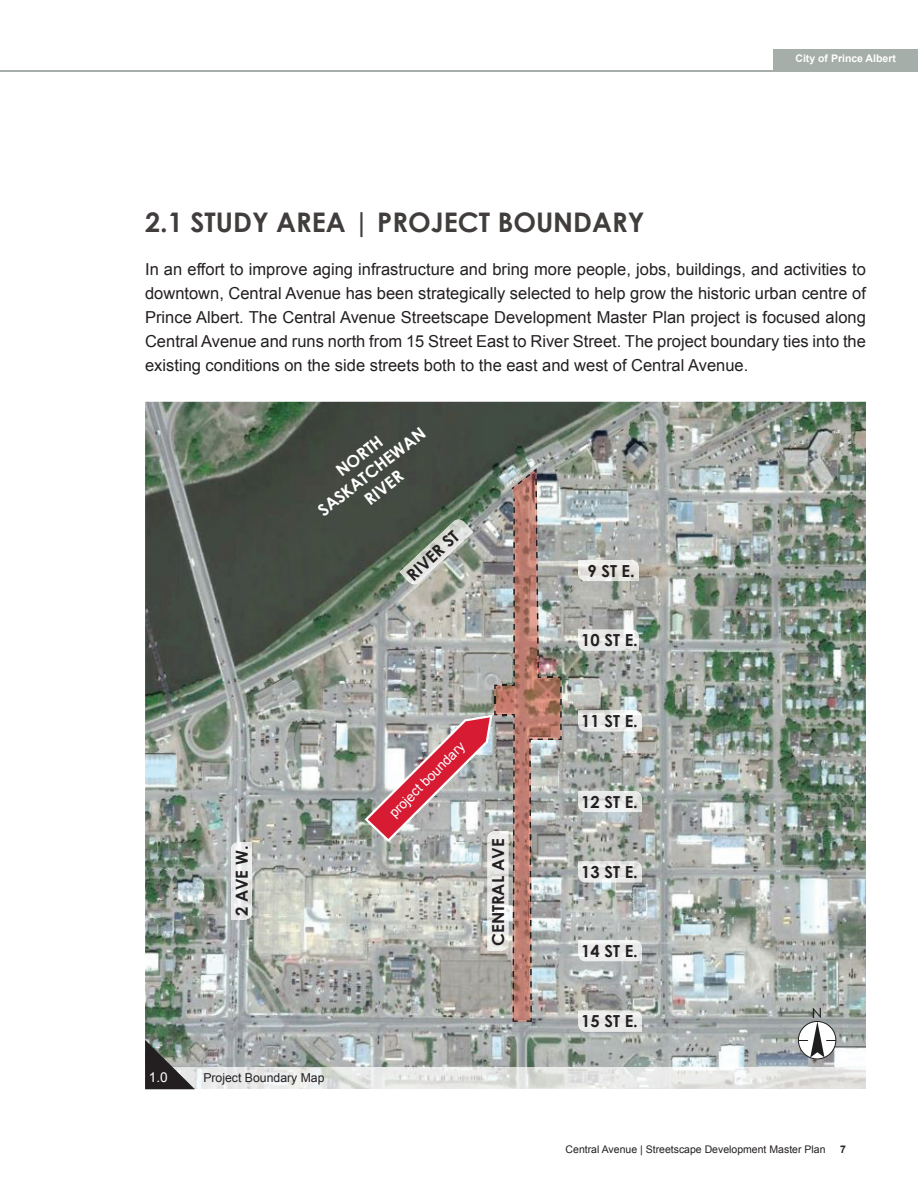
<style>
.page{position:relative;width:918px;height:1188px;background:#fff}
.page>*{position:absolute;margin:0;border:0;box-sizing:border-box;transform-origin:0 0}
.t1{font:700 27px "Century Gothic";color:#403d3c}
.t2{font:16.5px/24px "Arial";color:#231f20;text-align:justify}
.t3{font:700 16.5px "Century Gothic";color:#231f20}
.t4{font:700 16.5px/20px "Century Gothic";color:#fff;text-align:center}
.t5{font:14.1px "Century Gothic";color:#040503}
.t6{font:13.65px "Arial";color:#fff}
.t7{font:13.5px "Arial";color:#fff}
.t8{font:12.3px "Arial";color:#231f20}
.t9{font:10.5px "Arial";color:#231f20}
.t10{font:700 10.5px "Arial";color:#fff}
.t11{font:700 10.5px "Arial";color:#231f20}
</style>
<div class="page">
<img style="left:145px;top:402px;width:721px;height:666px">
<div style="left:798px;top:1021px;width:38px;height:38px;border:1px solid #201d1e;border-radius:50%"></div>
<svg style="left:798px;top:1021px;width:38px;height:37px"></svg>
<img style="left:365px;top:468px;width:197px;height:554px">
<img style="left:578px;top:710px;width:64px;height:21px">
<img style="left:578px;top:791px;width:64px;height:21px">
<img style="left:578px;top:630px;width:61px;height:21px">
<img style="left:578px;top:940px;width:64px;height:21px">
<img style="left:578px;top:1011px;width:64px;height:21px">
<img style="left:578px;top:861px;width:64px;height:21px">
<img style="left:578px;top:560px;width:61px;height:21px">
<img style="left:400px;top:520px;width:73px;height:64px">
<img style="left:231px;top:842px;width:21px;height:78px">
<img style="left:488px;top:831px;width:20px;height:120px">
<img style="left:195px;top:1068px;width:671px;height:21px">
<svg style="left:145px;top:1040px;width:50px;height:49px;background:#5e625e"></svg>
<hr style="left:0;top:71px;width:918px;height:1px;background:#a5aea9">
<div style="left:773px;top:49px;width:145px;height:22px;background:#a5aea9"></div>
<p class="t10" style="left:795px;top:51px;width:102px">City of Prince Albert</p>
<h1 class="t1" style="left:145px;top:202px;width:501px">2.1 STUDY AREA | PROJECT BOUNDARY</h1>
<p class="t2" style="left:145px;top:257px;width:722px">In an effort to improve aging infrastructure and bring more people, jobs, buildings, and activities to downtown, Central Avenue has been strategically selected to help grow the historic urban centre of Prince Albert. The Central Avenue Streetscape Development Master Plan project is focused along Central Avenue and runs north from 15 Street East to River Street. The project boundary ties into the existing conditions on the side streets both to the east and west of Central Avenue.</p>
<p class="t4" style="left:301px;top:488px;width:133px;rotate:-38deg">NORTH<br>SASKATCHEWAN<br>RIVER</p>
<p class="t3" style="left:401px;top:568px;width:66px;rotate:-43deg">RIVER ST</p>
<p class="t7" style="left:385px;top:809px;width:102px;rotate:-45deg">project boundary</p>
<p class="t3" style="left:229px;top:916px;width:72px;rotate:-90deg">2 AVE W.</p>
<p class="t3" style="left:486px;top:946px;width:109px;rotate:-90deg">CENTRAL AVE</p>
<p class="t6" style="left:149px;top:1068px;width:20px">1.0</p>
<p class="t8" style="left:203px;top:1069px;width:123px">Project Boundary Map</p>
<p class="t3" style="left:587px;top:558px;width:49px">9 ST E.</p>
<p class="t3" style="left:581px;top:628px;width:58px">10 ST E.</p>
<p class="t3" style="left:581px;top:709px;width:58px">11 ST E.</p>
<p class="t3" style="left:581px;top:789px;width:58px">12 ST E.</p>
<p class="t3" style="left:581px;top:860px;width:58px">13 ST E.</p>
<p class="t3" style="left:581px;top:938px;width:58px">14 ST E.</p>
<p class="t3" style="left:581px;top:1009px;width:58px">15 ST E.</p>
<p class="t5" style="left:812px;top:1003px;width:12px">N</p>
<p class="t9" style="left:566px;top:1143px;width:261px">Central Avenue | Streetscape Development Master Plan</p>
<p class="t11" style="left:840px;top:1143px;width:7px">7</p>
</div>
